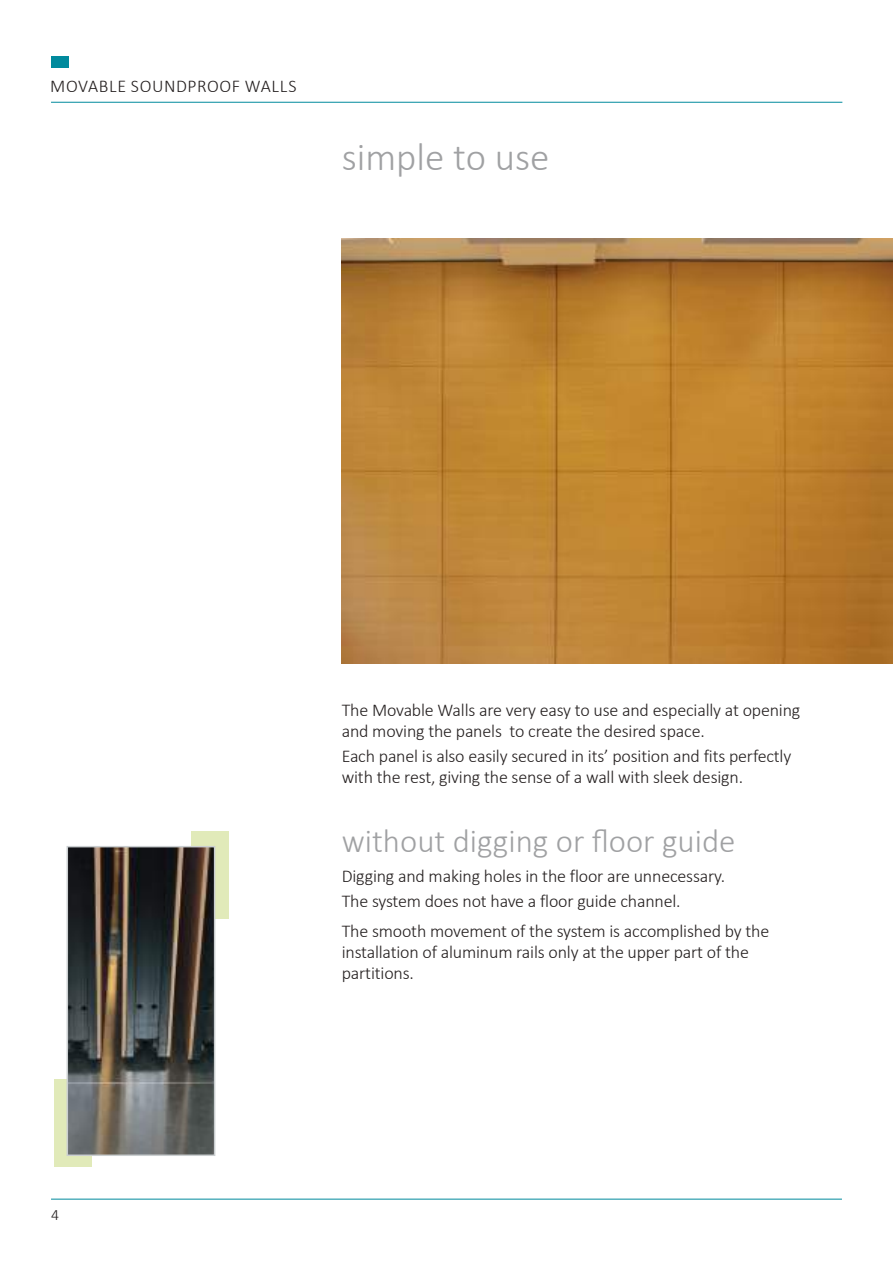
<style>
.page{position:relative;width:893px;height:1263px;background:#fff}
.page>*{position:absolute;margin:0;border:0;box-sizing:border-box;transform-origin:0 0}
.t1{font:300 39px "Calibri";color:#a0a1a3}
.t2{font:300 33px "Calibri";color:#a0a1a3}
.t3{font:300 18px/21px "Calibri";letter-spacing:-.01em;color:#241f1f}
.t4{font:300 18px "Calibri";letter-spacing:.03em;color:#241f1f}
.t5{font:300 15.75px "Calibri";color:#241f1f}
</style>
<div class="page">
<hr style="left:51px;top:102px;width:791px;height:1px;background:#008a9d">
<hr style="left:51px;top:1199px;width:791px;height:1px;background:#008a9d">
<div style="left:51px;top:57px;width:18px;height:11px;background:#008a9d"></div>
<div style="left:191px;top:831px;width:38px;height:88px;background:#e1eab9"></div>
<div style="left:54px;top:1079px;width:37px;height:88px;background:#e1eab9"></div>
<img style="left:70px;top:849px;width:142px;height:304px">
<div style="left:67px;top:846px;width:148px;height:310px;border:2px solid #caced0"></div>
<img style="left:342px;top:238px;width:551px;height:426px">
<p class="t4" style="left:50px;top:79px;width:248px">MOVABLE SOUNDPROOF WALLS</p>
<h1 class="t1" style="left:342px;top:143px;width:209px">simple to use</h1>
<p class="t5" style="left:51px;top:1209px;width:9px">4</p>
<p class="t3" style="left:342px;top:699px;width:460px">The Movable Walls are very easy to use and especially at opening and moving the panels to create the desired space.</p>
<p class="t3" style="left:342px;top:746px;width:451px">Each panel is also easily secured in its’ position and fits perfectly with the rest, giving the sense of a wall with sleek design.</p>
<h2 class="t2" style="left:342px;top:821px;width:395px">without digging or floor guide</h2>
<p class="t3" style="left:342px;top:863px;width:385px;line-height:25.2px">Digging and making holes in the floor are unnecessary.<br>The system does not have a floor guide channel.</p>
<p class="t3" style="left:342px;top:920px;width:429px">The smooth movement of the system is accomplished by the installation of aluminum rails only at the upper part of the partitions.</p>
</div>
